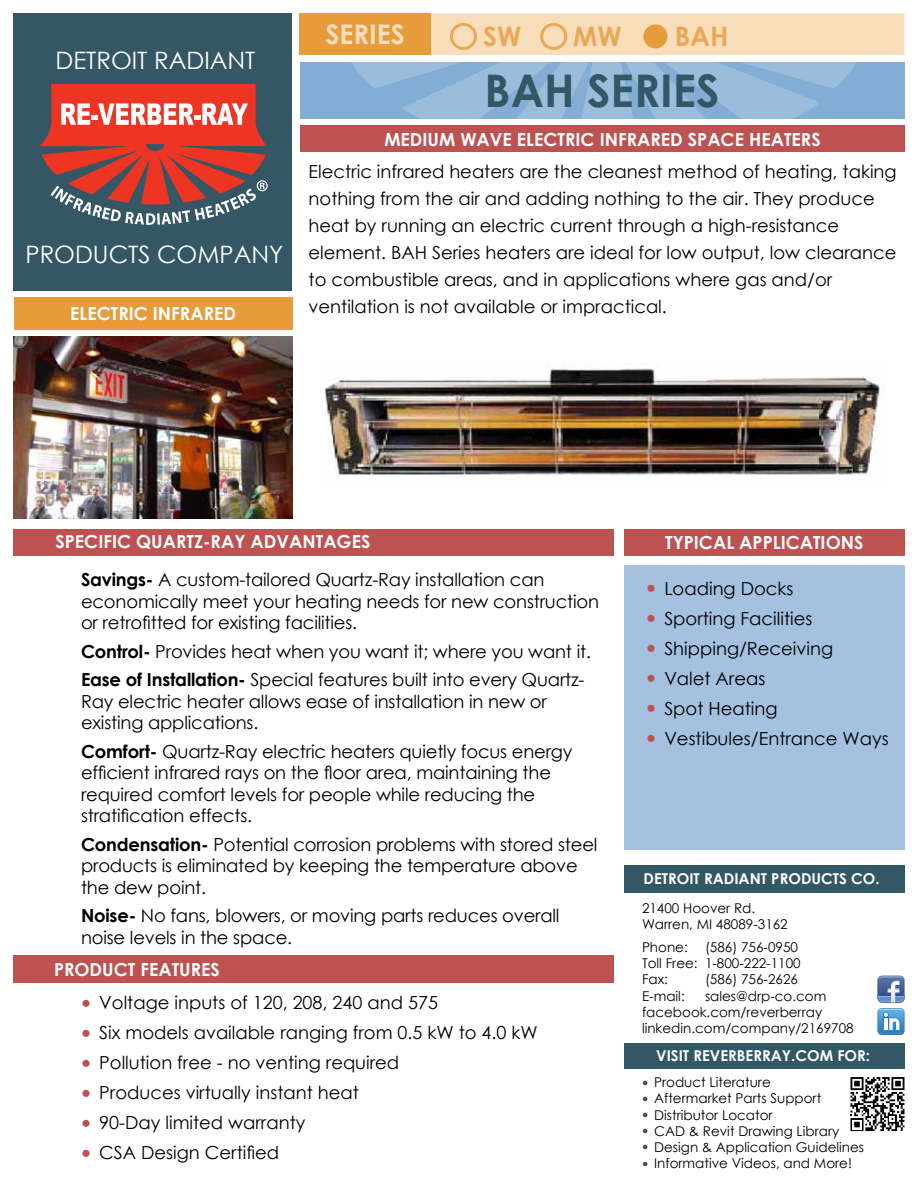
<style>
.page{position:relative;width:918px;height:1188px;background:#fff}
.page>*{position:absolute;margin:0;border:0;box-sizing:border-box;transform-origin:0 0}
.t1{font:700 45px "Century Gothic";color:#325765}
.t2{font:700 27px "Century Gothic";color:#e69c3b}
.t3{font:700 27px "Century Gothic";color:#f8ddbb}
.t4{font:24px "Century Gothic";color:#fff}
.t5{font:18px/21.6px "Century Gothic";letter-spacing:-.01em;color:#000}
.t6{font:700 18px "Century Gothic";color:#fff}
.t7{font:700 15px "Century Gothic";color:#fff}
.t8{font:13.5px/16.2px "Century Gothic";color:#000}
.s1{font-weight:700;color:#fff}
.s2{font-weight:700}
.s3{font-family:"Arial";font-size:16.5px;color:#bd5250}
.s4{font-family:"Arial";font-size:10.5px;color:#355664}
</style>
<div class="page">
<div style="left:14px;top:14px;width:278px;height:277px;background:#355664"></div>
<div style="left:14px;top:297px;width:279px;height:32px;background:#e69c3b"></div>
<div style="left:300px;top:62px;width:604px;height:57px;background:#83add4"></div>
<svg style="left:336px;top:13px;width:534px;height:113px;fill:#9bbddc"></svg>
<div style="left:397px;top:14px;width:507px;height:41px;background:#f8ddbb"></div>
<div style="left:300px;top:14px;width:131px;height:41px;background:#e69c3b"></div>
<svg style="left:643px;top:24px;width:24px;height:24px"></svg>
<svg style="left:540px;top:23px;width:27px;height:27px"></svg>
<div style="left:14px;top:529px;width:600px;height:27px;background:#bd5250"></div>
<div style="left:14px;top:956px;width:600px;height:27px;background:#bd5250"></div>
<div style="left:624px;top:529px;width:280px;height:27px;background:#bd5250"></div>
<img style="left:324px;top:366px;width:556px;height:110px">
<div style="left:624px;top:565px;width:280px;height:285px;background:#a4c1df"></div>
<img style="left:14px;top:336px;width:278px;height:182px">
<div style="left:300px;top:126px;width:604px;height:26px;background:#bd5250"></div>
<svg style="left:450px;top:23px;width:27px;height:27px"></svg>
<div style="left:624px;top:1043px;width:280px;height:26px;background:#325765"></div>
<div style="left:624px;top:866px;width:280px;height:27px;background:#325765"></div>
<svg style="left:850px;top:1077px;width:54px;height:54px"></svg>
<svg style="left:878px;top:976px;width:26px;height:59px"></svg>
<svg style="left:40px;top:84px;width:228px;height:141px"></svg>
<h3 class="t4" style="left:56px;top:44px;width:202px">DETROIT RADIANT</h3>
<h3 class="t4" style="left:26px;top:237px;width:259px">PRODUCTS COMPANY</h3>
<p class="t6" style="left:70px;top:300px;width:167px">ELECTRIC INFRARED</p>
<h2 class="t3" style="left:326px;top:14px;width:81px">SERIES</h2>
<h2 class="t2" style="left:483px;top:15px;width:40px">SW</h2>
<h2 class="t2" style="left:573px;top:15px;width:50px">MW</h2>
<h2 class="t2" style="left:675px;top:15px;width:55px">BAH</h2>
<h1 class="t1" style="left:485px;top:57px;width:236px">BAH SERIES</h1>
<p class="t6" style="left:384px;top:125px;width:438px">MEDIUM WAVE ELECTRIC INFRARED SPACE HEATERS</p>
<p class="t5" style="left:309px;top:158px;width:590px;line-height:27px">Electric infrared heaters are the cleanest method of heating, taking nothing from the air and adding nothing to the air. They produce heat by running an electric current through a high-resistance element. BAH Series heaters are ideal for low output, low clearance to combustible areas, and in applications where gas and/or ventilation is not available or impractical.</p>
<p class="t5" style="left:81px;top:523px;width:465px;line-height:38px;text-indent:-26px"><span class="s1">SPECIFIC QUARTZ-RAY ADVANTAGES<br></span><span class="s2">Savings-</span> A custom-tailored Quartz-Ray installation can</p>
<p class="t5" style="left:81px;top:590px;width:520px">economically meet your heating needs for new construction or retrofitted for existing facilities.</p>
<p class="t5" style="left:81px;top:637px;width:512px;line-height:28.3px"><span class="s2">Control-</span> Provides heat when you want it; where you want it.<br><span class="s2">Ease of Installation-</span> Special features built into every Quartz-</p>
<p class="t5" style="left:81px;top:690px;width:467px">Ray electric heater allows ease of installation in new or existing applications.</p>
<p class="t5" style="left:81px;top:740px;width:493px"><span class="s2">Comfort-</span> Quartz-Ray electric heaters quietly focus energy efficient infrared rays on the floor area, maintaining the required comfort levels for people while reducing the stratification effects.</p>
<p class="t5" style="left:81px;top:833px;width:518px"><span class="s2">Condensation-</span> Potential corrosion problems with stored steel products is eliminated by keeping the temperature above the dew point.</p>
<p class="t5" style="left:81px;top:905px;width:480px"><span class="s2">Noise-</span> No fans, blowers, or moving parts reduces overall noise levels in the space.</p>
<p class="t6" style="left:54px;top:956px;width:167px">PRODUCT FEATURES</p>
<p class="t5" style="left:81px;top:992px;width:358px"><span class="s3">●</span> Voltage inputs of 120, 208, 240 and 575</p>
<p class="t5" style="left:81px;top:1022px;width:458px"><span class="s3">●</span> Six models available ranging from 0.5 kW to 4.0 kW</p>
<p class="t5" style="left:81px;top:1052px;width:320px"><span class="s3">●</span> Pollution free - no venting required</p>
<p class="t5" style="left:81px;top:1082px;width:279px"><span class="s3">●</span> Produces virtually instant heat</p>
<p class="t5" style="left:81px;top:1112px;width:226px"><span class="s3">●</span> 90-Day limited warranty</p>
<p class="t5" style="left:81px;top:1142px;width:200px"><span class="s3">●</span> CSA Design Certified</p>
<p class="t6" style="left:665px;top:529px;width:200px">TYPICAL APPLICATIONS</p>
<p class="t5" style="left:646px;top:577px;width:149px"><span class="s3">●</span> Loading Docks</p>
<p class="t5" style="left:646px;top:607px;width:168px"><span class="s3">●</span> Sporting Facilities</p>
<p class="t5" style="left:646px;top:637px;width:189px"><span class="s3">●</span> Shipping/Receiving</p>
<p class="t5" style="left:646px;top:667px;width:121px"><span class="s3">●</span> Valet Areas</p>
<p class="t5" style="left:646px;top:697px;width:133px"><span class="s3">●</span> Spot Heating</p>
<p class="t5" style="left:646px;top:727px;width:244px"><span class="s3">●</span> Vestibules/Entrance Ways</p>
<p class="t7" style="left:644px;top:867px;width:238px">DETROIT RADIANT PRODUCTS CO.</p>
<p class="t8" style="left:642px;top:900px;width:147px">21400 Hoover Rd.<br>Warren, MI 48089-3162</p>
<p class="t8" style="left:642px;top:939px;width:47px">Phone:</p>
<p class="t8" style="left:642px;top:939px;width:160px;text-indent:63px">(586) 756-0950<br>Toll Free: 1-800-222-1100<br>Fax:</p>
<p class="t8" style="left:705px;top:971px;width:94px">(586) 756-2626</p>
<p class="t8" style="left:642px;top:987px;width:213px;text-indent:63px">sales@drp-co.com facebook.com/reverberray linkedin.com/company/2169708</p>
<p class="t8" style="left:642px;top:987px;width:44px">E-mail:</p>
<p class="t7" style="left:656px;top:1044px;width:215px">VISIT REVERBERRAY.COM FOR:</p>
<p class="t8" style="left:642px;top:1074px;width:130px"><span class="s4">●</span> Product Literature</p>
<p class="t8" style="left:642px;top:1090px;width:181px"><span class="s4">●</span> Aftermarket Parts Support</p>
<p class="t8" style="left:642px;top:1106px;width:132px"><span class="s4">●</span> Distributor Locator</p>
<p class="t8" style="left:642px;top:1123px;width:199px"><span class="s4">●</span> CAD &amp; Revit Drawing Library</p>
<p class="t8" style="left:642px;top:1139px;width:224px"><span class="s4">●</span> Design &amp; Application Guidelines</p>
<p class="t8" style="left:642px;top:1155px;width:212px"><span class="s4">●</span> Informative Videos, and More!</p>
</div>
